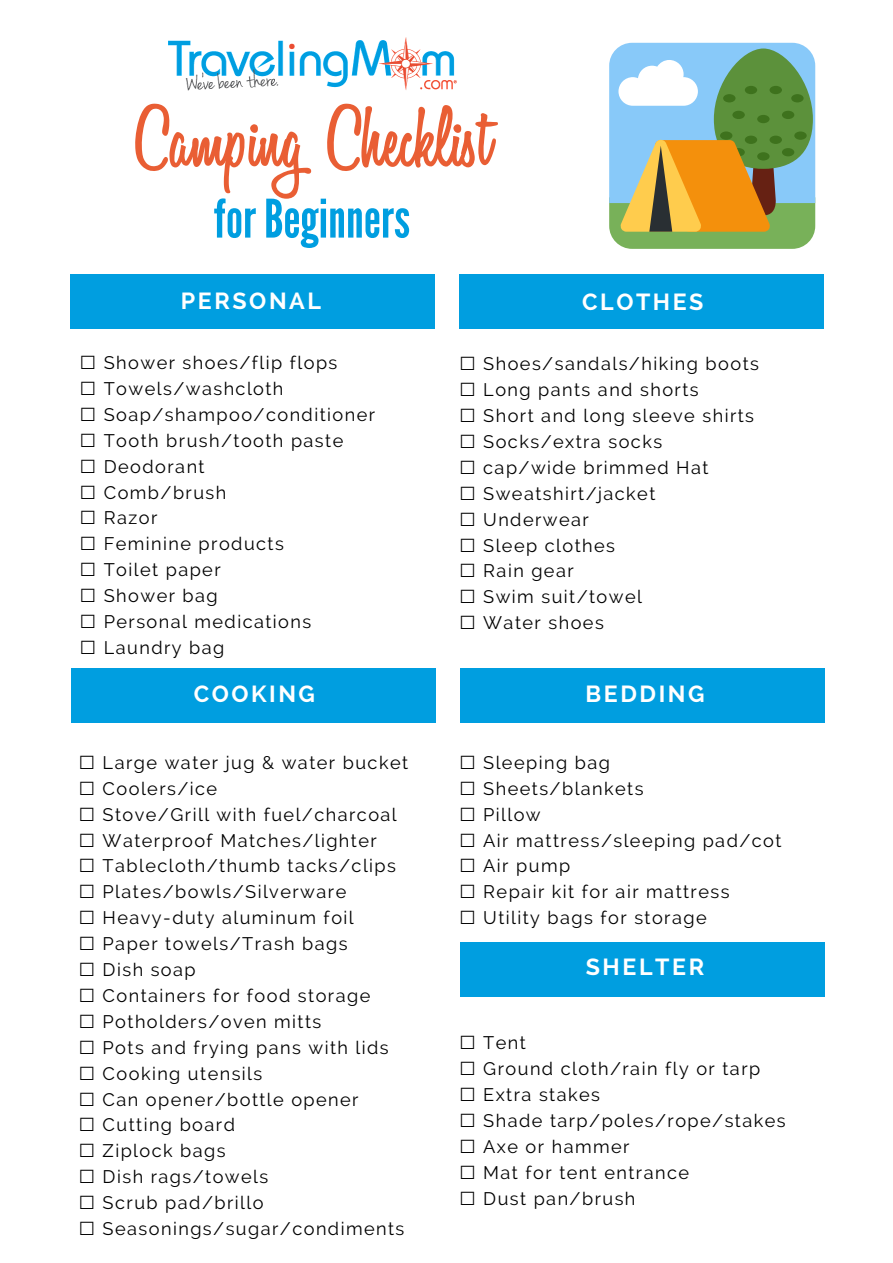
<style>
.page{position:relative;width:893px;height:1263px;background:#fff}
.page>*{position:absolute;margin:0;border:0;box-sizing:border-box;transform-origin:0 0}
.t1{font:79.5px "Variane Script";color:#e95e34}
.t2{font:52.95px "League Gothic";color:#009ee0}
.t3{font:700 23.25px "Raleway";letter-spacing:.11em;color:#fff}
.t4{font:18.15px/26px "Raleway";letter-spacing:.08em;color:#000}
.s1{font-family:"DejaVu Sans"}
</style>
<div class="page">
<div style="left:71px;top:669px;width:365px;height:54px;background:#009ee0"></div>
<div style="left:70px;top:275px;width:365px;height:54px;background:#009ee0"></div>
<div style="left:459px;top:275px;width:365px;height:54px;background:#009ee0"></div>
<svg style="left:609px;top:43px;width:206px;height:206px;background:#9bae84"></svg>
<img style="left:168px;top:37px;width:289px;height:54px">
<div style="left:461px;top:669px;width:364px;height:54px;background:#009ee0"></div>
<div style="left:461px;top:942px;width:364px;height:54px;background:#009ee0"></div>
<h1 class="t1" style="left:135px;top:107px;width:355px">Camping Checklist</h1>
<h2 class="t2" style="left:214px;top:188px;width:198px">forBeginners</h2>
<p class="t3" style="left:181px;top:287px;width:142px">PERSONAL</p>
<p class="t3" style="left:582px;top:288px;width:123px">CLOTHES</p>
<p class="t4" style="left:80px;top:350px;width:297px"><span class="s1">☐</span> Shower shoes/flip flops<br><span class="s1">☐</span> Towels/washcloth<br><span class="s1">☐</span> Soap/shampoo/conditioner <span class="s1">☐</span> Tooth brush/tooth paste<br><span class="s1">☐</span> Deodorant<br><span class="s1">☐</span> Comb/brush<br><span class="s1">☐</span> Razor<br><span class="s1">☐</span> Feminine products<br><span class="s1">☐</span> Toilet paper<br><span class="s1">☐</span> Shower bag<br><span class="s1">☐</span> Personal medications<br><span class="s1">☐</span> Laundry bag</p>
<p class="t4" style="left:459px;top:351px;width:301px"><span class="s1">☐</span> Shoes/sandals/hiking boots <span class="s1">☐</span> Long pants and shorts<br><span class="s1">☐</span> Short and long sleeve shirts <span class="s1">☐</span> Socks/extra socks<br><span class="s1">☐</span> cap/wide brimmed Hat<br><span class="s1">☐</span> Sweatshirt/jacket<br><span class="s1">☐</span> Underwear<br><span class="s1">☐</span> Sleep clothes<br><span class="s1">☐</span> Rain gear<br><span class="s1">☐</span> Swim suit/towel<br><span class="s1">☐</span> Water shoes</p>
<p class="t3" style="left:194px;top:680px;width:123px">COOKING</p>
<p class="t4" style="left:79px;top:749px;width:331px"><span class="s1">☐</span> Large water jug &amp; water bucket <span class="s1">☐</span> Coolers/ice<br><span class="s1">☐</span> Stove/Grill with fuel/charcoal <span class="s1">☐</span> Waterproof Matches/lighter<br><span class="s1">☐</span> Tablecloth/thumb tacks/clips <span class="s1">☐</span> Plates/bowls/Silverware<br><span class="s1">☐</span> Heavy-duty aluminum foil<br><span class="s1">☐</span> Paper towels/Trash bags<br><span class="s1">☐</span> Dish soap<br><span class="s1">☐</span> Containers for food storage<br><span class="s1">☐</span> Potholders/oven mitts<br><span class="s1">☐</span> Pots and frying pans with lids <span class="s1">☐</span> Cooking utensils<br><span class="s1">☐</span> Can opener/bottle opener<br><span class="s1">☐</span> Cutting board<br><span class="s1">☐</span> Ziplock bags<br><span class="s1">☐</span> Dish rags/towels<br><span class="s1">☐</span> Scrub pad/brillo<br><span class="s1">☐</span> Seasonings/sugar/condiments</p>
<p class="t3" style="left:585px;top:680px;width:121px">BEDDING</p>
<p class="t4" style="left:459px;top:749px;width:324px"><span class="s1">☐</span> Sleeping bag<br><span class="s1">☐</span> Sheets/blankets<br><span class="s1">☐</span> Pillow<br><span class="s1">☐</span> Air mattress/sleeping pad/cot <span class="s1">☐</span> Air pump<br><span class="s1">☐</span> Repair kit for air mattress<br><span class="s1">☐</span> Utility bags for storage</p>
<p class="t3" style="left:586px;top:953px;width:120px">SHELTER</p>
<p class="t4" style="left:459px;top:1030px;width:328px"><span class="s1">☐</span> Tent<br><span class="s1">☐</span> Ground cloth/rain fly or tarp<br><span class="s1">☐</span> Extra stakes<br><span class="s1">☐</span> Shade tarp/poles/rope/stakes <span class="s1">☐</span> Axe or hammer<br><span class="s1">☐</span> Mat for tent entrance<br><span class="s1">☐</span> Dust pan/brush</p>
</div>
